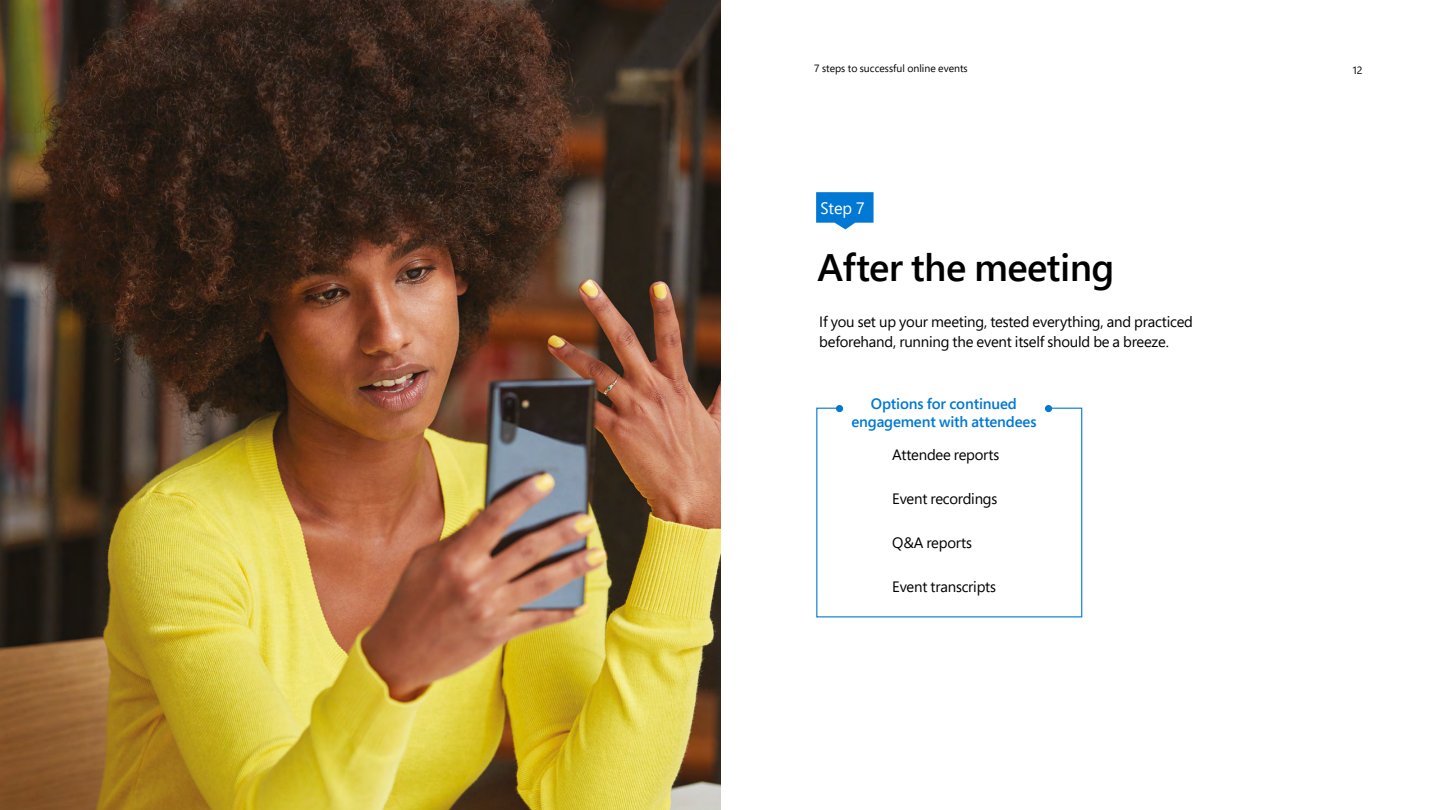
<style>
.page{position:relative;width:1441px;height:810px;background:#fff}
.page>*{position:absolute;margin:0;border:0;box-sizing:border-box;transform-origin:0 0}
.Steps_heading{font:600 38.25px "Segoe Pro";letter-spacing:-.015em;color:#000}
.t1{font:600 37.5px "Segoe Pro";letter-spacing:-.005em;color:#000}
.t2{font:16.5px "Segoe Pro";letter-spacing:-.005em;color:#000}
.t3{font:600 16.5px "Segoe Pro";letter-spacing:-.005em;color:#0078d4}
.Tips{font:16.5px "Segoe Pro";color:#fff}
.P3{font:15px/19.5px "Segoe Pro";letter-spacing:-.015em;color:#000}
.Blue_text_2{font:600 15px/18px "Segoe Pro";letter-spacing:-.01em;color:#0078d4;text-align:center}
.t4{font:15px "Segoe Pro";color:#fff}
.t5{font:10.5px "Segoe Pro";color:#000}
</style>
<div class="page">
<img style="left:0;top:0;width:720px;height:810px">
<svg style="left:816px;top:192px;width:57px;height:37px;background:#248bda"></svg>
<svg style="left:816px;top:407px;width:266px;height:211px"></svg>
<div style="left:836px;top:405px;width:7px;height:7px;background:#0078d4;border-radius:50%"></div>
<div style="left:1044px;top:405px;width:8px;height:7px;background:#0078d4;border-radius:50%"></div>
<p class="t5" style="left:814px;top:61px;width:155px">7 steps to successful online events</p>
<p class="t5" style="left:1352px;top:63px;width:11px">12</p>
<p class="t5" style="left:1358px;top:61px;width:11px">12</p>
<p class="t4" style="left:823px;top:197px;width:43px">STEP 7</p>
<p class="Tips" style="left:820px;top:197px;width:46px">Step 7</p>
<h2 class="Steps_heading" style="left:817px;top:241px;width:299px">After the meeting</h2>
<p class="P3" style="left:819px;top:311px;width:375px;line-height:20.2px">If you set up your meeting, tested everything, and practiced beforehand, running the event itself should be a breeze.</p>
<p class="t1" style="left:816px;top:241px;width:299px">After the meeting</p>
<p class="P3" style="left:818px;top:311px;width:364px">Once the event is over, individuals with the producer role can manage ecordings and reports and share them with</p>
<p class="Blue_text_2" style="left:851px;top:394px;width:186px">Options for continued engagement with attendees</p>
<p class="P3" style="left:892px;top:445px;width:108px">Attendee reports</p>
<p class="P3" style="left:892px;top:488px;width:107px">Event recordings</p>
<p class="P3" style="left:892px;top:532px;width:81px">Q&amp;A reports</p>
<p class="P3" style="left:892px;top:576px;width:105px">Event transcripts</p>
<p class="t3" style="left:856px;top:398px;width:164px">What can I download?</p>
<p class="t2" style="left:889px;top:437px;width:122px">Attendee reports</p>
<p class="t2" style="left:889px;top:525px;width:92px">Q&amp;A reports</p>
<p class="t2" style="left:889px;top:571px;width:117px">Event transcripts</p>
</div>
